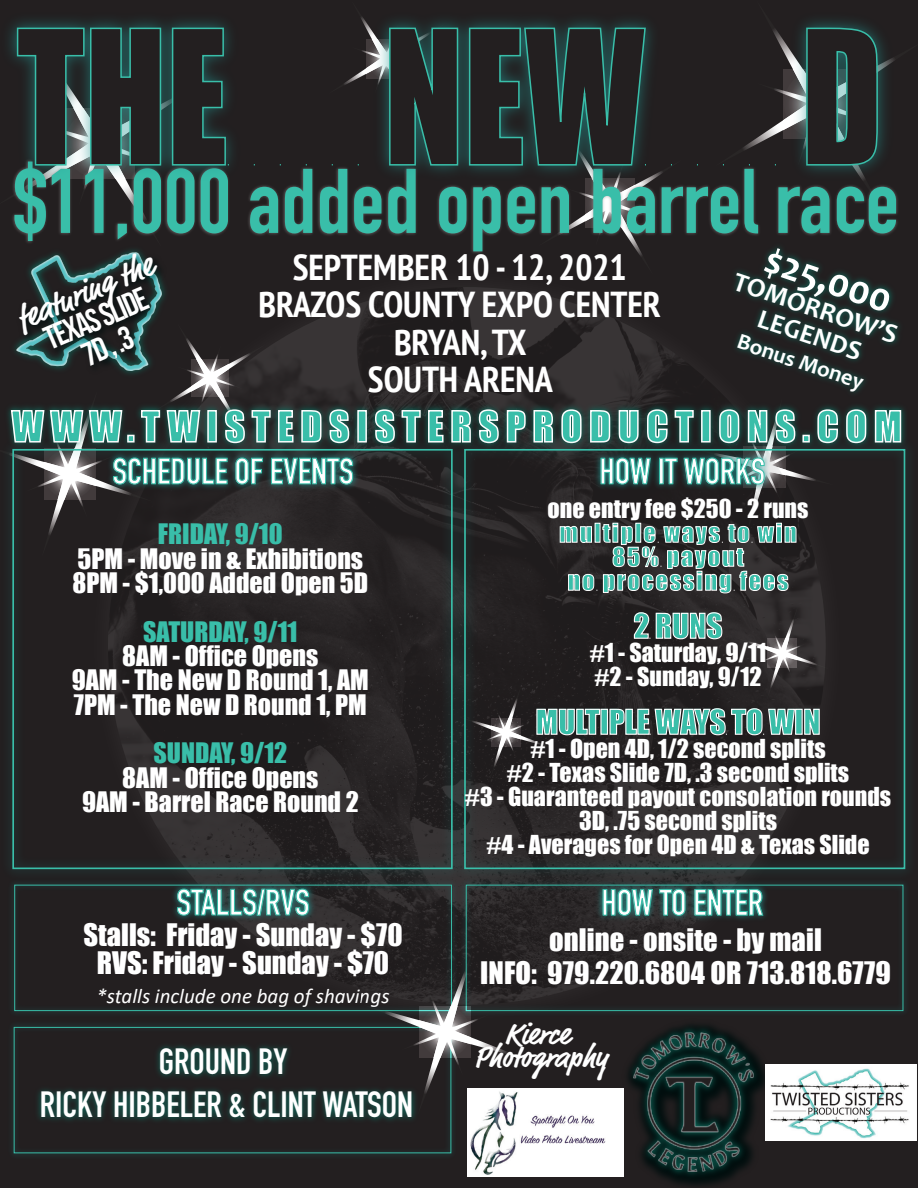
<style>
.page{position:relative;width:918px;height:1188px;background:#231f20}
.page>*{position:absolute;margin:0;border:0;box-sizing:border-box;transform-origin:0 0}
.t1{font:172.65px "Impact";color:#231f20;scale:.85 1}
.t2{font:90px "DIN Engschrift LT Pro";color:#39bea9}
.t3{font:700 40.5px "Candara";color:#fff}
.t4{font:39.15px "Impact";letter-spacing:.18em;color:#39bea9}
.t5{font:36px/43.2px "DIN Engschrift LT Pro";color:#fff;text-align:center}
.t6{font:700 condensed 36px/37.5px "PT Sans";color:#fff;text-align:center}
.t7{font:33px/29.7px "Bebas Neue";color:#fff;text-align:center}
.t8{font:700 33px "Market Pro";color:#fff}
.t9{font:31.5px "Impact";color:#39bea9}
.t10{font:700 30.6px/23.2px "Market Pro";color:#fff;text-align:center}
.t11{font:28.5px/33px "Impact";letter-spacing:.005em;color:#fff;text-align:center}
.t12{font:700 27px/27px "Candara";color:#fff;text-align:center}
.t13{font:25.95px/24.3px "Impact";color:#fff;text-align:center}
.t14{font:25.95px "Impact";color:#39bea9}
.t15{font:24px/24px "Impact";color:#fff}
.t16{font:24px/24px "Impact";letter-spacing:.08em;color:#39bea9;text-align:center}
.t17{font:700 22.5px "Candara";color:#fff}
.t18{font:italic 21px "Calibri";color:#fff}
</style>
<div class="page">
<img style="left:108px;top:287px;width:718px;height:718px;border-radius:359px">
<img style="left:353px;top:397px;width:552px;height:37px">
<div style="left:357px;top:410px;width:10px;height:33px;border:2px solid #fff"></div>
<svg style="left:374px;top:408px;width:47px;height:26px"></svg>
<svg style="left:427px;top:409px;width:17px;height:25px"></svg>
<svg style="left:451px;top:409px;width:21px;height:25px"></svg>
<svg style="left:478px;top:408px;width:22px;height:26px"></svg>
<svg style="left:506px;top:409px;width:21px;height:25px"></svg>
<svg style="left:533px;top:409px;width:21px;height:25px"></svg>
<svg style="left:845px;top:412px;width:22px;height:22px"></svg>
<svg style="left:874px;top:412px;width:28px;height:22px"></svg>
<img style="left:461px;top:884px;width:444px;height:128px">
<div style="left:466px;top:885px;width:437px;height:126px;border:1px solid #39bea9"></div>
<img style="left:12px;top:434px;width:437px;height:442px">
<img style="left:449px;top:434px;width:458px;height:450px">
<div style="left:464px;top:449px;width:441px;height:420px;border:2px solid #39bea9"></div>
<img style="left:353px;top:444px;width:10px;height:59px">
<svg style="left:7px;top:323px;width:346px;height:235px"></svg>
<img style="left:592px;top:875px;width:181px;height:59px">
<svg style="left:602px;top:889px;width:51px;height:32px;background:#2d736d"></svg>
<svg style="left:659px;top:889px;width:27px;height:27px"></svg>
<svg style="left:694px;top:889px;width:70px;height:27px;background:#29766f"></svg>
<img style="left:13px;top:20px;width:885px;height:216px">
<svg style="left:9px;top:27px;width:220px;height:213px"></svg>
<svg style="left:328px;top:16px;width:131px;height:150px"></svg>
<svg style="left:468px;top:27px;width:214px;height:230px"></svg>
<svg style="left:715px;top:20px;width:183px;height:188px"></svg>
<img style="left:620px;top:1068px;width:155px;height:118px">
<img style="left:625px;top:1024px;width:138px;height:158px">
<img style="left:634px;top:1032px;width:119px;height:140px">
<img style="left:7px;top:240px;width:190px;height:162px">
<svg style="left:560px;top:397px;width:279px;height:196px"></svg>
<div style="left:600px;top:709px;width:8px;height:26px;border:1px solid #fff"></div>
<img style="left:13px;top:876px;width:448px;height:279px">
<div style="left:14px;top:885px;width:438px;height:126px;border:1px solid #39bea9"></div>
<img style="left:167px;top:874px;width:152px;height:59px">
<svg style="left:177px;top:888px;width:132px;height:29px;background:#2c716b"></svg>
<div style="left:14px;top:1027px;width:437px;height:126px;border:1px solid #39bea9"></div>
<img style="left:703px;top:223px;width:202px;height:189px">
<img style="left:765px;top:1064px;width:151px;height:76px">
<img style="left:468px;top:1089px;width:156px;height:87px">
<svg style="left:362px;top:948px;width:167px;height:168px"></svg>
<svg style="left:609px;top:606px;width:220px;height:138px"></svg>
<svg style="left:459px;top:685px;width:142px;height:95px"></svg>
<h1 class="t1" style="left:17px;top:-37px;width:1019px">THE NEW D</h1>
<h2 class="t2" style="left:13px;top:149px;width:887px">$11,000 added open barrel race</h2>
<h3 class="t6" style="left:259px;top:248px;width:404px">SEPTEMBER 10 - 12, 2021<br>BRAZOS COUNTY EXPO CENTER<br>BRYAN, TX<br>SOUTH ARENA</h3>
<h3 class="t3" style="left:774px;top:234px;width:133px;rotate:19deg">$25,000</h3>
<h3 class="t8" style="left:9px;top:299px;width:147px;rotate:-23deg">featuring the</h3>
<p class="t12" style="left:739px;top:267px;width:173px;rotate:19deg">TOMORROW’S<br>LEGENDS</p>
<h3 class="t7" style="left:40px;top:326px;width:111px;rotate:-23deg">TEXAS SLIDE<br>7D , .3</h3>
<p class="t17" style="left:743px;top:327px;width:133px;rotate:19deg">Bonus Money</p>
<h3 class="t4" style="left:12px;top:396px;width:892px">WWW.TWISTEDSISTERSPRODUCTIONS.COM</h3>
<h3 class="t5" style="left:113px;top:450px;width:243px">SCHEDULE OF EVENTS</h3>
<h3 class="t5" style="left:599px;top:450px;width:167px">HOW IT WORKS</h3>
<p class="t14" style="left:158px;top:514px;width:126px">FRIDAY, 9/10</p>
<p class="t13" style="left:72px;top:546px;width:297px;text-align:left">5PM - Move in &amp; Exhibitions<br>8PM - $1,000 Added Open 5D</p>
<p class="t14" style="left:143px;top:611px;width:156px">SATURDAY, 9/11</p>
<p class="t13" style="left:72px;top:643px;width:299px">8AM - Office Opens<br>9AM - The New D Round 1, AM<br>7PM - The New D Round 1, PM</p>
<p class="t14" style="left:153px;top:733px;width:135px">SUNDAY, 9/12</p>
<p class="t13" style="left:82px;top:765px;width:278px">8AM - Office Opens<br>9AM - Barrel Race Round 2</p>
<h3 class="t5" style="left:177px;top:881px;width:135px">STALLS/RVS</h3>
<p class="t11" style="left:83px;top:920px;width:321px;line-height:28.5px">Stalls: Friday - Sunday - $70<br>RVS: Friday - Sunday - $70</p>
<p class="t18" style="left:96px;top:981px;width:295px">*stalls include one bag of shavings</p>
<h3 class="t5" style="left:40px;top:1040px;width:375px">GROUND BY<br>RICKY HIBBELER &amp; CLINT WATSON</h3>
<p class="t15" style="left:548px;top:496px;width:262px">one entry fee $250 - 2 runs</p>
<p class="t16" style="left:559px;top:520px;width:239px">multiple ways to win<br>85% payout<br>no processing fees</p>
<h3 class="t9" style="left:634px;top:601px;width:90px">2 RUNS</h3>
<p class="t15" style="left:590px;top:640px;width:178px">#1 - Saturday, 9/11 #2 - Sunday, 9/12</p>
<h3 class="t9" style="left:536px;top:697px;width:286px">MULTIPLE WAYS TO WIN</h3>
<p class="t15" style="left:465px;top:736px;width:428px;text-align:center">#1 - Open 4D, 1/2 second splits<br>#2 - Texas Slide 7D, .3 second splits<br>#3 - Guaranteed payout consolation rounds 3D, .75 second splits<br>#4 - Averages for Open 4D &amp; Texas Slide</p>
<h3 class="t5" style="left:601px;top:881px;width:163px">HOW TO ENTER</h3>
<p class="t11" style="left:480px;top:923px;width:412px">online - onsite - by mail<br>INFO: 979.220.6804 OR 713.818.6779</p>
<p class="t10" style="left:474px;top:1023px;width:135px">Kierce<br>Photography</p>
</div>
